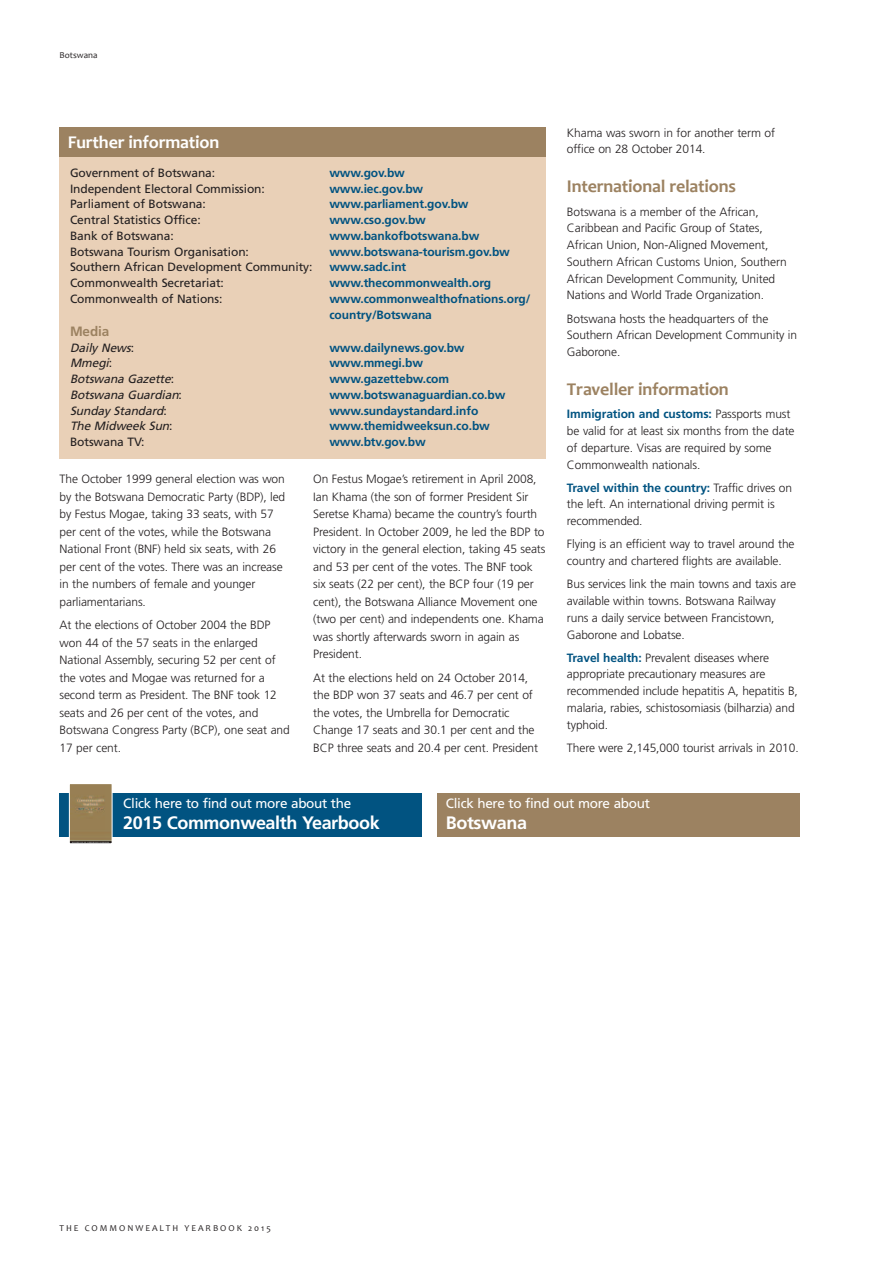
<style>
.page{position:relative;width:893px;height:1263px;background:#fff}
.page>*{position:absolute;margin:0;border:0;box-sizing:border-box;transform-origin:0 0}
.t1{font:700 18px "Candara";letter-spacing:-.01em;color:#9c8261}
.t2{font:700 18px "Frutiger";letter-spacing:-.02em;color:#fff}
.t3{font:700 18px "Candara";letter-spacing:-.01em;color:#fff}
.t4{font:13.5px "Frutiger";letter-spacing:-.02em;color:#fff}
.t5{font:700 13.5px "Frutiger";letter-spacing:-.01em;color:#9c8261}
.t6{font:300 12px/17.4px "Frutiger";letter-spacing:-.01em;color:#231f20}
.t7{font:700 12px/15.8px "Frutiger";letter-spacing:-.01em;color:#015381}
.t8{font:12px "Frutiger";letter-spacing:-.01em;color:#231f20}
.t9{font:italic 12px "Frutiger";color:#231f20}
.t10{font:9px "Candara";letter-spacing:.22em;color:#231f20}
.s1{font-style:normal}
.s2{font-weight:700;color:#015381}
</style>
<div class="page">
<div style="left:60px;top:157px;width:486px;height:302px;background:#e9d0b7"></div>
<div style="left:60px;top:128px;width:486px;height:29px;background:#9c8261"></div>
<div style="left:60px;top:793px;width:362px;height:43px;background:#015381"></div>
<div style="left:437px;top:793px;width:362px;height:43px;background:#9c8261"></div>
<img style="left:71px;top:785px;width:39px;height:57px">
<div style="left:69px;top:783px;width:43px;height:61px;border:1px solid #fff"></div>
<p class="t10" style="left:60px;top:49px;width:39px">BOTSWANA</p>
<h1 class="t3" style="left:68px;top:131px;width:153px">Further information</h1>
<p class="t8" style="left:70px;top:168px;width:147px">Government of Botswana:</p>
<p class="t7" style="left:329px;top:166px;width:77px">www.gov.bw</p>
<p class="t8" style="left:70px;top:184px;width:196px">Independent Electoral Commission:</p>
<p class="t7" style="left:329px;top:181px;width:95px">www.iec.gov.bw</p>
<p class="t8" style="left:70px;top:199px;width:137px">Parliament of Botswana:</p>
<p class="t7" style="left:329px;top:197px;width:141px">www.parliament.gov.bw</p>
<p class="t8" style="left:70px;top:215px;width:132px">Central Statistics Office:</p>
<p class="t7" style="left:329px;top:213px;width:98px">www.cso.gov.bw</p>
<p class="t8" style="left:70px;top:231px;width:105px">Bank of Botswana:</p>
<p class="t7" style="left:329px;top:229px;width:151px">www.bankofbotswana.bw</p>
<p class="t8" style="left:70px;top:247px;width:180px">Botswana Tourism Organisation:</p>
<p class="t7" style="left:329px;top:244px;width:182px">www.botswana-tourism.gov.bw</p>
<p class="t8" style="left:70px;top:262px;width:244px">Southern African Development Community:</p>
<p class="t7" style="left:329px;top:260px;width:78px">www.sadc.int</p>
<p class="t8" style="left:70px;top:278px;width:155px">Commonwealth Secretariat:</p>
<p class="t7" style="left:329px;top:276px;width:163px">www.thecommonwealth.org</p>
<p class="t8" style="left:70px;top:294px;width:154px">Commonwealth of Nations:</p>
<p class="t7" style="left:329px;top:292px;width:203px">www.commonwealthofnations.org/ country/Botswana</p>
<p class="t5" style="left:70px;top:326px;width:41px">Media</p>
<p class="t9" style="left:70px;top:343px;width:65px">Daily News<span class="s1">:</span></p>
<p class="t7" style="left:329px;top:340px;width:137px">www.dailynews.gov.bw</p>
<p class="t9" style="left:70px;top:358px;width:44px">Mmegi<span class="s1">:</span></p>
<p class="t7" style="left:329px;top:356px;width:95px">www.mmegi.bw</p>
<p class="t9" style="left:70px;top:374px;width:106px">Botswana Gazette<span class="s1">:</span></p>
<p class="t7" style="left:329px;top:372px;width:121px">www.gazettebw.com</p>
<p class="t9" style="left:70px;top:390px;width:113px">Botswana Guardian<span class="s1">:</span></p>
<p class="t7" style="left:329px;top:388px;width:177px">www.botswanaguardian.co.bw</p>
<p class="t9" style="left:70px;top:406px;width:98px">Sunday Standard<span class="s1">:</span></p>
<p class="t7" style="left:329px;top:403px;width:150px">www.sundaystandard.info</p>
<p class="t9" style="left:70px;top:421px;width:104px">The Midweek Sun<span class="s1">:</span></p>
<p class="t7" style="left:329px;top:419px;width:162px">www.themidweeksun.co.bw</p>
<p class="t8" style="left:70px;top:437px;width:76px">Botswana TV:</p>
<p class="t7" style="left:329px;top:435px;width:98px">www.btv.gov.bw</p>
<p class="t6" style="left:60px;top:471px;width:227px">The October 1999 general election was won by the Botswana Democratic Party (BDP), led by Festus Mogae, taking 33 seats, with 57 per cent of the votes, while the Botswana National Front (BNF) held six seats, with 26 per cent of the votes. There was an increase in the numbers of female and younger parliamentarians.</p>
<p class="t6" style="left:60px;top:617px;width:232px">At the elections of October 2004 the BDP won 44 of the 57 seats in the enlarged National Assembly, securing 52 per cent of the votes and Mogae was returned for a second term as President. The BNF took 12 seats and 26 per cent of the votes, and Botswana Congress Party (BCP), one seat and 17 per cent.</p>
<p class="t6" style="left:313px;top:471px;width:234px">On Festus Mogae’s retirement in April 2008, Ian Khama (the son of former President Sir Seretse Khama) became the country’s fourth President. In October 2009, he led the BDP to victory in the general election, taking 45 seats and 53 per cent of the votes. The BNF took six seats (22 per cent), the BCP four (19 per cent), the Botswana Alliance Movement one (two per cent) and independents one. Khama was shortly afterwards sworn in again as President.</p>
<p class="t6" style="left:313px;top:670px;width:226px">At the elections held on 24 October 2014, the BDP won 37 seats and 46.7 per cent of the votes, the Umbrella for Democratic Change 17 seats and 30.1 per cent and the BCP three seats and 20.4 per cent. President</p>
<p class="t6" style="left:567px;top:125px;width:210px;line-height:16.8px">Khama was sworn in for another term of office on 28 October 2014.</p>
<h1 class="t1" style="left:567px;top:175px;width:170px">International relations</h1>
<p class="t6" style="left:567px;top:204px;width:221px;line-height:16.8px">Botswana is a member of the African, Caribbean and Pacific Group of States, African Union, Non-Aligned Movement, Southern African Customs Union, Southern African Development Community, United Nations and World Trade Organization.</p>
<p class="t6" style="left:567px;top:311px;width:232px;line-height:16.8px">Botswana hosts the headquarters of the<br>Southern African Development Community in<br>Gaborone.</p>
<h1 class="t1" style="left:567px;top:378px;width:163px">Traveller information</h1>
<p class="t6" style="left:567px;top:407px;width:229px;line-height:16.8px"><span class="s2">Immigration and customs:</span> Passports must be valid for at least six months from the date of departure. Visas are required by some Commonwealth nationals.</p>
<p class="t6" style="left:567px;top:480px;width:227px;line-height:16.8px"><span class="s2">Travel within the country:</span> Traffic drives on the left. An international driving permit is recommended.</p>
<p class="t6" style="left:567px;top:537px;width:229px;line-height:16.8px">Flying is an efficient way to travel around the country and chartered flights are available.</p>
<p class="t6" style="left:567px;top:577px;width:231px;line-height:16.8px">Bus services link the main towns and taxis are available within towns. Botswana Railway runs a daily service between Francistown, Gaborone and Lobatse.</p>
<p class="t6" style="left:567px;top:650px;width:232px;line-height:16.8px"><span class="s2">Travel health:</span> Prevalent diseases where appropriate precautionary measures are recommended include hepatitis A, hepatitis B, malaria, rabies, schistosomiasis (bilharzia) and typhoid.</p>
<p class="t6" style="left:567px;top:740px;width:233px">There were 2,145,000 tourist arrivals in 2010.</p>
<p class="t4" style="left:123px;top:797px;width:230px">Click here to find out more about the</p>
<h1 class="t2" style="left:123px;top:815px;width:258px">2015 Commonwealth Yearbook</h1>
<p class="t4" style="left:446px;top:797px;width:206px">Click here to find out more about</p>
<h1 class="t2" style="left:446px;top:815px;width:83px">Botswana</h1>
<p class="t10" style="left:60px;top:1223px;width:213px">THE COMMONWEALTH YEARBOOK 2015</p>
</div>
